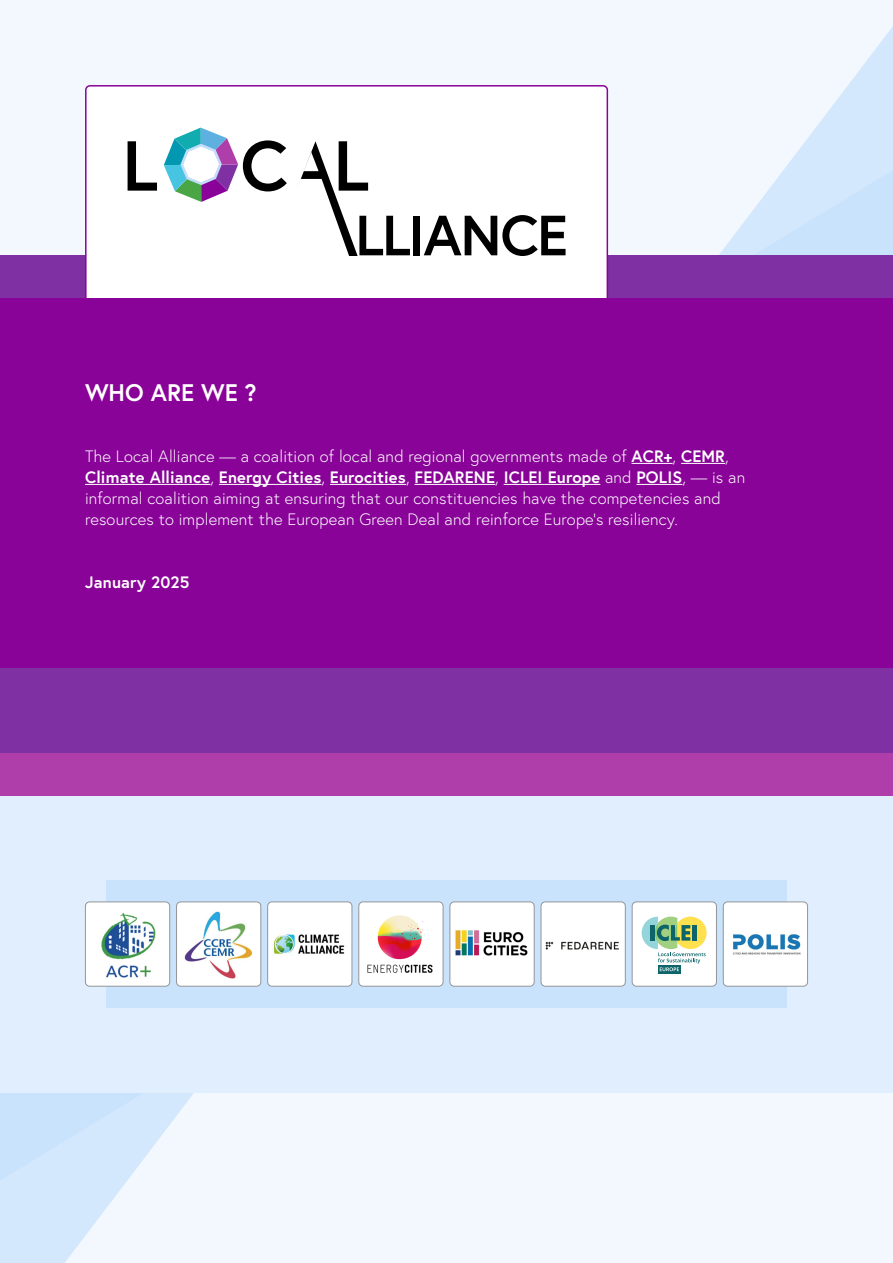
<style>
.page{position:relative;width:893px;height:1263px;background:#f3f8fe}
.page>*{position:absolute;margin:0;border:0;box-sizing:border-box;transform-origin:0 0}
.t1{font:700 24px "Europa";color:#fff}
.t2{font:300 16.5px/21px "Europa";letter-spacing:.01em;color:#fff}
.t3{font:700 16.5px "Europa";letter-spacing:.01em;color:#fff}
.s1{font-weight:700}
</style>
<div class="page">
<svg style="left:0;top:1093px;width:194px;height:170px"></svg>
<svg style="left:784px;top:26px;width:109px;height:144px;fill:#dbebfd"></svg>
<svg style="left:719px;top:170px;width:174px;height:85px"></svg>
<svg style="left:0;top:1093px;width:176px;height:87px;background:#d2e7fc"></svg>
<div style="left:0;top:255px;width:893px;height:125px;background:#7f30a3"></div>
<div style="left:86px;top:86px;width:521px;height:247px;background:#fff;border-radius:4px"></div>
<div style="left:85px;top:85px;width:523px;height:249px;border:2px solid #890398;border-radius:4px"></div>
<div style="left:0;top:759px;width:893px;height:334px;background:#e0eefd"></div>
<div style="left:0;top:423px;width:893px;height:372px;background:#af3eaa"></div>
<div style="left:0;top:334px;width:893px;height:419px;background:#7f30a3"></div>
<div style="left:0;top:298px;width:893px;height:370px;background:#890398"></div>
<div style="left:106px;top:880px;width:681px;height:128px;background:#cae3fc"></div>
<div style="left:85px;top:902px;width:85px;height:84px;background:#fff;border-radius:4px"></div>
<div style="left:85px;top:901px;width:85px;height:85px;border:1px solid #939598;border-radius:4px"></div>
<div style="left:177px;top:902px;width:84px;height:84px;background:#fff;border-radius:4px"></div>
<div style="left:176px;top:901px;width:85px;height:85px;border:1px solid #939598;border-radius:4px"></div>
<div style="left:268px;top:902px;width:84px;height:84px;background:#fff;border-radius:4px"></div>
<div style="left:267px;top:901px;width:85px;height:85px;border:1px solid #939598;border-radius:4px"></div>
<div style="left:359px;top:902px;width:84px;height:84px;background:#fff;border-radius:4px"></div>
<div style="left:358px;top:901px;width:85px;height:85px;border:1px solid #939598;border-radius:4px"></div>
<div style="left:450px;top:902px;width:84px;height:84px;background:#fff;border-radius:4px"></div>
<div style="left:449px;top:901px;width:86px;height:85px;border:1px solid #939598;border-radius:4px"></div>
<div style="left:541px;top:902px;width:84px;height:84px;background:#fff;border-radius:4px"></div>
<div style="left:541px;top:901px;width:85px;height:85px;border:1px solid #939598;border-radius:4px"></div>
<div style="left:632px;top:902px;width:84px;height:84px;background:#fff;border-radius:4px"></div>
<div style="left:632px;top:901px;width:85px;height:85px;border:1px solid #939598;border-radius:4px"></div>
<div style="left:723px;top:902px;width:84px;height:84px;background:#fff;border-radius:4px"></div>
<div style="left:723px;top:901px;width:85px;height:85px;border:1px solid #939598;border-radius:4px"></div>
<svg style="left:658px;top:971px;width:23px;height:2px"></svg>
<svg style="left:642px;top:916px;width:65px;height:55px"></svg>
<img style="left:455px;top:930px;width:73px;height:26px">
<img style="left:101px;top:913px;width:55px;height:65px">
<img style="left:184px;top:911px;width:68px;height:68px">
<img style="left:545px;top:941px;width:74px;height:9px">
<img style="left:733px;top:934px;width:68px;height:21px">
<img style="left:272px;top:931px;width:73px;height:24px">
<img style="left:367px;top:915px;width:66px;height:58px">
<svg style="left:128px;top:141px;width:29px;height:50px"></svg>
<svg style="left:164px;top:128px;width:123px;height:74px"></svg>
<svg style="left:300px;top:141px;width:110px;height:115px"></svg>
<div style="left:413px;top:216px;width:7px;height:39px;background:#000"></div>
<svg style="left:424px;top:215px;width:142px;height:41px"></svg>
<hr style="left:631px;top:463px;width:42px;height:1px;background:#fff">
<hr style="left:681px;top:463px;width:44px;height:1px;background:#fff">
<hr style="left:85px;top:484px;width:125px;height:1px;background:#fff">
<hr style="left:219px;top:484px;width:102px;height:1px;background:#fff">
<hr style="left:330px;top:484px;width:76px;height:1px;background:#fff">
<hr style="left:414px;top:484px;width:81px;height:1px;background:#fff">
<hr style="left:504px;top:484px;width:96px;height:1px;background:#fff">
<hr style="left:636px;top:484px;width:46px;height:1px;background:#fff">
<p class="t1" style="left:85px;top:377px;width:173px">WHO ARE WE ?</p>
<p class="t2" style="left:85px;top:446px;width:662px">The Local Alliance — a coalition of local and regional governments made of <span class="s1">ACR+</span>, <span class="s1">CEMR</span>, <span class="s1">Climate Alliance</span>, <span class="s1">Energy Cities</span>, <span class="s1">Eurocities</span>, <span class="s1">FEDARENE</span>, <span class="s1">ICLEI Europe</span> and <span class="s1">POLIS</span>, — is an informal coalition aiming at ensuring that our constituencies have the competencies and resources to implement the European Green Deal and reinforce Europe’s resiliency.</p>
<p class="t3" style="left:85px;top:571px;width:106px">January 2025</p>
</div>
